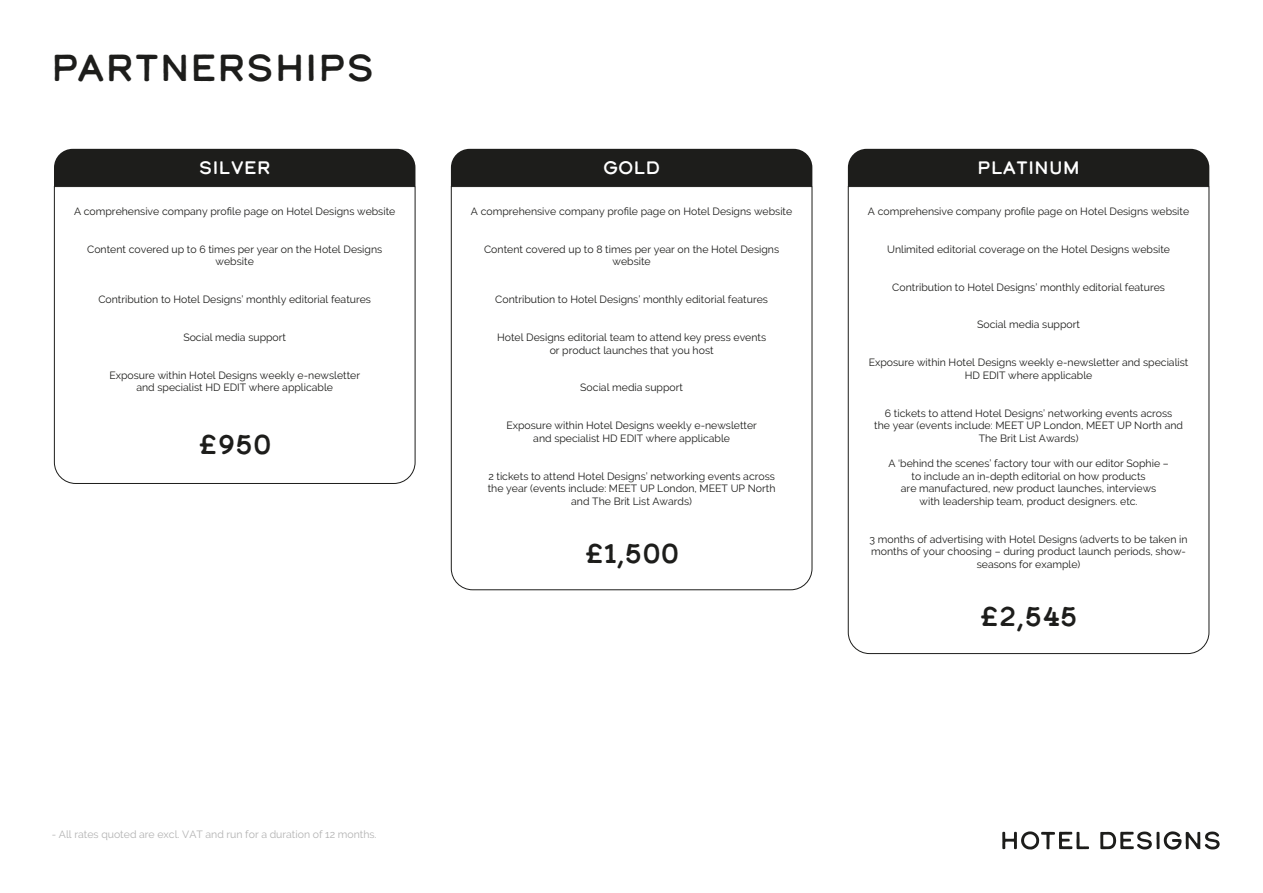
<style>
.page{position:relative;width:1263px;height:893px;background:#fff}
.page>*{position:absolute;margin:0;border:0;box-sizing:border-box;transform-origin:0 0}
.t1{font:37.5px "Calder Dark";color:#1d1d1b}
.t2{font:27px "Calder Dark";color:#1d1d1b}
.t3{font:18px "Calder Dark";color:#fff}
.t4{font:10.5px/12.6px "Raleway";color:#1d1d1b;text-align:center}
.t5{font:10.5px "Raleway";color:#b2b2b2}
</style>
<div class="page">
<div style="left:451px;top:149px;width:361px;height:37px;background:#1d1d1b"></div>
<svg style="left:450px;top:186px;width:363px;height:404px"></svg>
<div style="left:54px;top:149px;width:361px;height:37px;background:#1d1d1b"></div>
<svg style="left:54px;top:186px;width:362px;height:298px"></svg>
<div style="left:848px;top:149px;width:361px;height:37px;background:#1d1d1b"></div>
<svg style="left:847px;top:186px;width:363px;height:468px"></svg>
<svg style="left:1002px;top:831px;width:87px;height:18px"></svg>
<svg style="left:1100px;top:831px;width:119px;height:19px"></svg>
<p class="t1" style="left:51px;top:42px;width:325px">PARTNERSHIPS</p>
<p class="t3" style="left:199px;top:155px;width:74px">SILVER</p>
<p class="t4" style="left:74px;top:205px;width:323px">A comprehensive company profile page on Hotel Designs website</p>
<p class="t4" style="left:87px;top:243px;width:297px">Content covered up to 6 times per year on the Hotel Designs website</p>
<p class="t4" style="left:98px;top:293px;width:274px">Contribution to Hotel Designs’ monthly editorial features</p>
<p class="t4" style="left:183px;top:331px;width:104px">Social media support</p>
<p class="t4" style="left:109px;top:369px;width:252px">Exposure within Hotel Designs weekly e-newsletter</p>
<p class="t4" style="left:136px;top:381px;width:198px">and specialist HD EDIT where applicable</p>
<p class="t2" style="left:198px;top:426px;width:75px">£950</p>
<p class="t3" style="left:603px;top:155px;width:59px">GOLD</p>
<p class="t4" style="left:471px;top:205px;width:323px">A comprehensive company profile page on Hotel Designs website</p>
<p class="t4" style="left:484px;top:243px;width:297px">Content covered up to 8 times per year on the Hotel Designs website</p>
<p class="t4" style="left:495px;top:293px;width:274px">Contribution to Hotel Designs’ monthly editorial features</p>
<p class="t4" style="left:497px;top:331px;width:271px">Hotel Designs editorial team to attend key press events</p>
<p class="t4" style="left:550px;top:344px;width:165px">or product launches that you host</p>
<p class="t4" style="left:580px;top:381px;width:104px">Social media support</p>
<p class="t4" style="left:506px;top:419px;width:252px">Exposure within Hotel Designs weekly e-newsletter</p>
<p class="t4" style="left:533px;top:432px;width:198px">and specialist HD EDIT where applicable</p>
<p class="t4" style="left:488px;top:470px;width:288px">2 tickets to attend Hotel Designs’ networking events across</p>
<p class="t4" style="left:488px;top:482px;width:289px">the year (events include: MEET UP London, MEET UP North</p>
<p class="t4" style="left:571px;top:495px;width:122px">and The Brit List Awards)</p>
<p class="t2" style="left:584px;top:535px;width:97px">£1,500</p>
<p class="t3" style="left:977px;top:155px;width:104px">PLATINUM</p>
<p class="t4" style="left:868px;top:205px;width:323px">A comprehensive company profile page on Hotel Designs website</p>
<p class="t4" style="left:887px;top:243px;width:284px">Unlimited editorial coverage on the Hotel Designs website</p>
<p class="t4" style="left:892px;top:281px;width:274px">Contribution to Hotel Designs’ monthly editorial features</p>
<p class="t4" style="left:977px;top:318px;width:104px">Social media support</p>
<p class="t4" style="left:869px;top:356px;width:321px">Exposure within Hotel Designs weekly e-newsletter and specialist<br>HD EDIT where applicable</p>
<p class="t4" style="left:885px;top:407px;width:289px">6 tickets to attend Hotel Designs’ networking events across</p>
<p class="t4" style="left:874px;top:419px;width:310px">the year (events include: MEET UP London, MEET UP North and<br>The Brit List Awards)</p>
<p class="t4" style="left:888px;top:457px;width:282px">A ‘behind the scenes’ factory tour with our editor Sophie –</p>
<p class="t4" style="left:911px;top:470px;width:236px">to include an in-depth editorial on how products</p>
<p class="t4" style="left:901px;top:482px;width:257px">are manufactured, new product launches, interviews</p>
<p class="t4" style="left:920px;top:495px;width:219px">with leadership team, product designers. etc.</p>
<p class="t4" style="left:870px;top:533px;width:319px">3 months of advertising with Hotel Designs (adverts to be taken in months of your choosing – during product launch periods, show&shy;seasons for example)</p>
<p class="t2" style="left:979px;top:598px;width:100px">£2,545</p>
<p class="t5" style="left:52px;top:828px;width:326px">- All rates quoted are excl. VAT and run for a duration of 12 months.</p>
</div>
